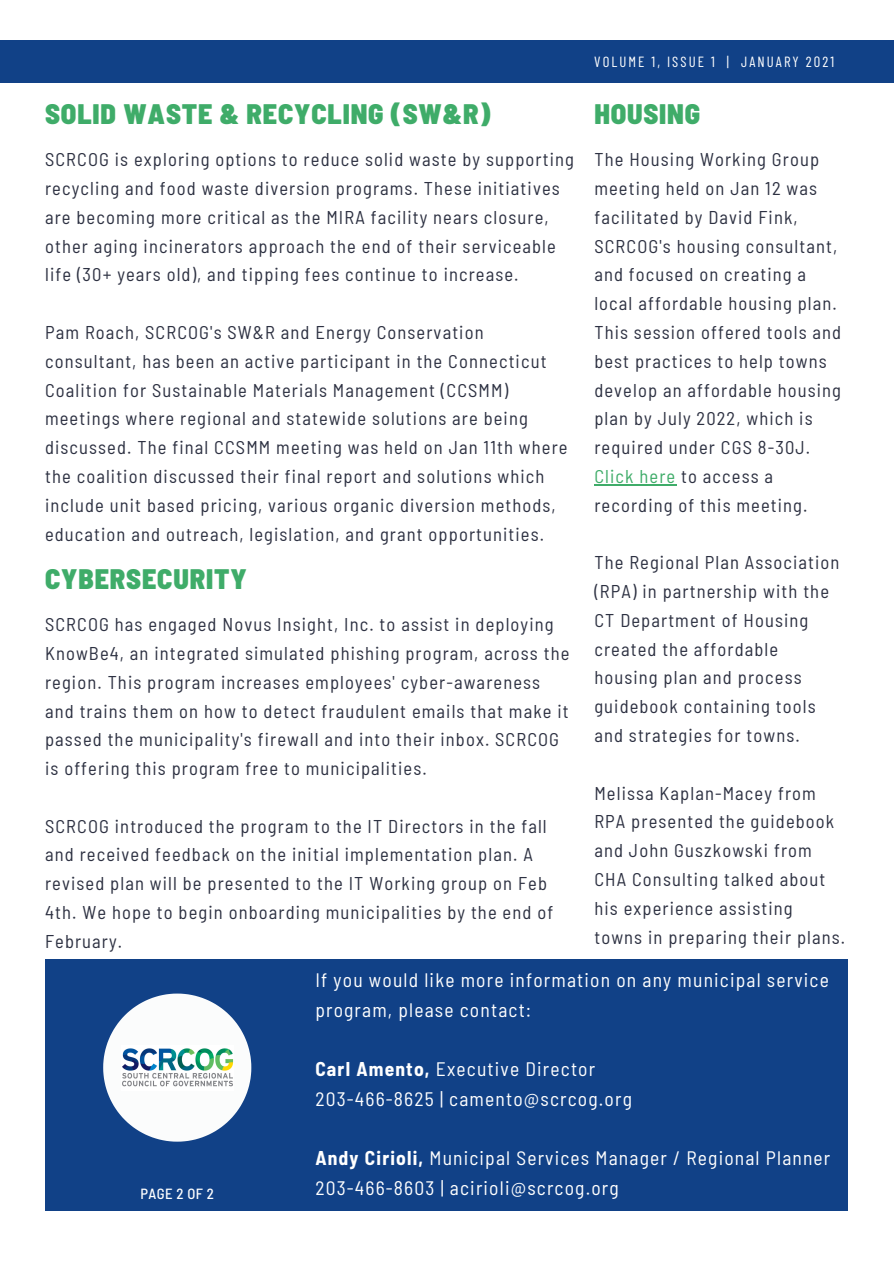
<style>
.page{position:relative;width:894px;height:1264px;background:#fff}
.page>*{position:absolute;margin:0;border:0;box-sizing:border-box;transform-origin:0 0}
.t1{font:900 semi-condensed 28.2px "Barlow";letter-spacing:.03em;color:#3fac69}
.t2{font:semi-condensed 19.5px/29.7px "Barlow";letter-spacing:.06em;color:#fff}
.t3{font:semi-condensed 18.45px/28.8px "Barlow";letter-spacing:.06em;color:#2d3142}
.t4{font:14.7px "Barlow Condensed";letter-spacing:.14em;color:#fff}
.t5{font:500 semi-condensed 14.7px "Barlow";letter-spacing:.03em;color:#fff}
.s1{color:#3fac69}
.s2{font-weight:700}
</style>
<div class="page">
<div style="left:0;top:41px;width:893px;height:41px;background:#114187"></div>
<hr style="left:594px;top:484px;width:82px;height:1px;background:#3fac69">
<div style="left:45px;top:959px;width:801px;height:251px;background:#114187"></div>
<svg style="left:103px;top:993px;width:148px;height:148px"></svg>
<img style="left:122px;top:1045px;width:111px;height:45px">
<p class="t1" style="left:45px;top:95px;width:447px">SOLID WASTE &amp; RECYCLING (SW&amp;R)</p>
<p class="t3" style="left:45px;top:144px;width:530px">SCRCOG is exploring options to reduce solid waste by supporting recycling and food waste diversion programs. These initiatives are becoming more critical as the MIRA facility nears closure, other aging incinerators approach the end of their serviceable life (30+ years old), and tipping fees continue to increase.</p>
<p class="t3" style="left:45px;top:317px;width:524px">Pam Roach, SCRCOG's SW&amp;R and Energy Conservation consultant, has been an active participant in the Connecticut Coalition for Sustainable Materials Management (CCSMM) meetings where regional and statewide solutions are being discussed. The final CCSMM meeting was held on Jan 11th where the coalition discussed their final report and solutions which include unit based pricing, various organic diversion methods, education and outreach, legislation, and grant opportunities.</p>
<p class="t1" style="left:45px;top:560px;width:203px">CYBERSECURITY</p>
<p class="t3" style="left:45px;top:609px;width:525px">SCRCOG has engaged Novus Insight, Inc. to assist in deploying KnowBe4, an integrated simulated phishing program, across the region. This program increases employees' cyber-awareness and trains them on how to detect fraudulent emails that make it passed the municipality's firewall and into their inbox. SCRCOG is offering this program free to municipalities.</p>
<p class="t3" style="left:45px;top:811px;width:509px">SCRCOG introduced the program to the IT Directors in the fall and received feedback on the initial implementation plan. A revised plan will be presented to the IT Working group on Feb 4th. We hope to begin onboarding municipalities by the end of February.</p>
<p class="t4" style="left:594px;top:52px;width:241px">VOLUME 1, ISSUE 1 | JANUARY 2021</p>
<p class="t1" style="left:594px;top:95px;width:107px">HOUSING</p>
<p class="t3" style="left:594px;top:144px;width:248px">The Housing Working Group meeting held on Jan 12 was facilitated by David Fink,<br>SCRCOG's housing consultant, and focused on creating a local affordable housing plan.<br>This session offered tools and best practices to help towns develop an affordable housing plan by July 2022, which is required under CGS 8-30J.<br><span class="s1">Click here</span> to access a recording of this meeting.</p>
<p class="t3" style="left:594px;top:547px;width:246px">The Regional Plan Association (RPA) in partnership with the<br>CT Department of Housing created the affordable housing plan and process guidebook containing tools and strategies for towns.</p>
<p class="t3" style="left:594px;top:777px;width:252px">Melissa Kaplan-Macey from<br>RPA presented the guidebook and John Guszkowski from<br>CHA Consulting talked about his experience assisting<br>towns in preparing their plans.</p>
<p class="t2" style="left:315px;top:964px;width:515px">If you would like more information on any municipal service program, please contact:</p>
<p class="t2" style="left:315px;top:1053px;width:281px"><span class="s2">Carl Amento,</span> Executive Director</p>
<p class="t2" style="left:315px;top:1082px;width:318px">203-466-8625 | camento@scrcog.org</p>
<p class="t2" style="left:315px;top:1142px;width:516px"><span class="s2">Andy Cirioli,</span> Municipal Services Manager / Regional Planner</p>
<p class="t5" style="left:140px;top:1183px;width:75px">PAGE 2 OF 2</p>
<p class="t2" style="left:315px;top:1172px;width:305px">203-466-8603 | acirioli@scrcog.org</p>
</div>
